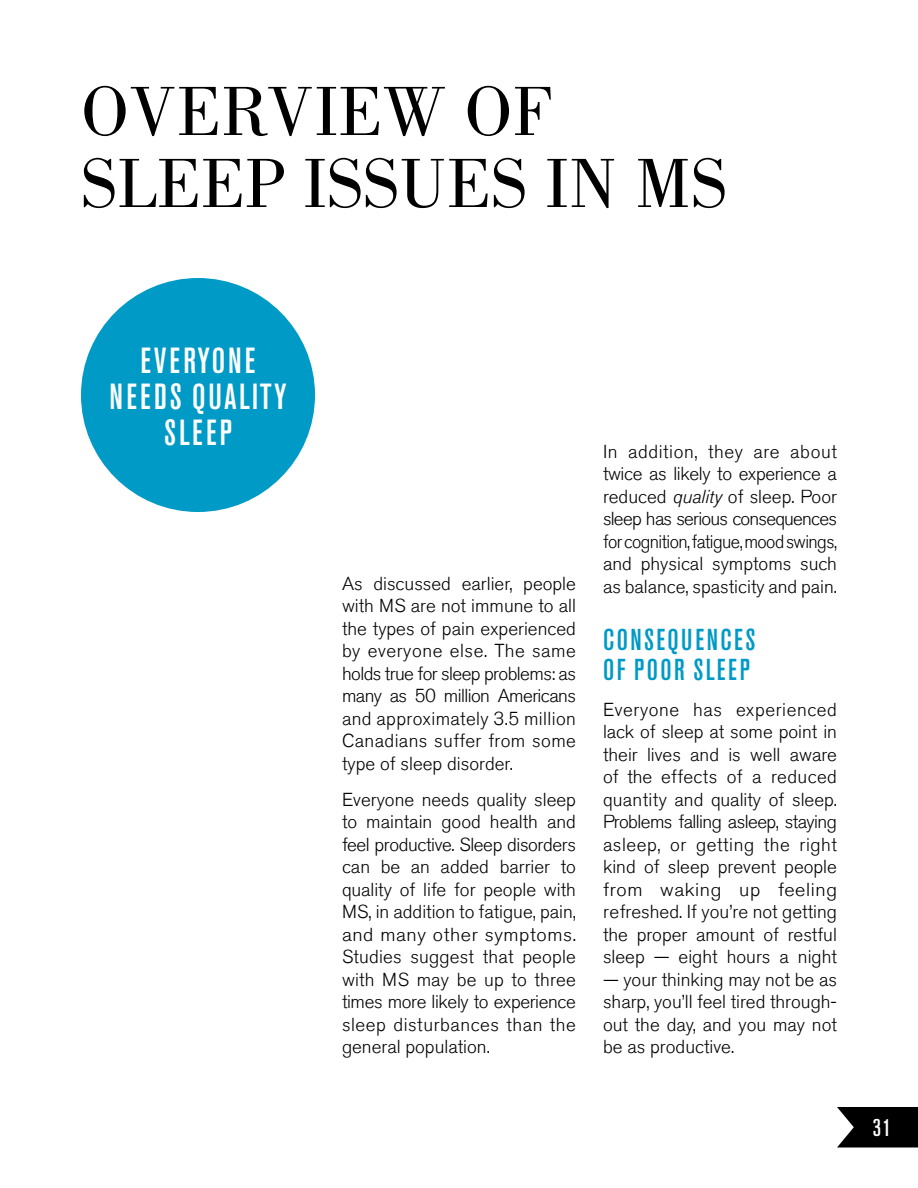
<style>
.page{position:relative;width:918px;height:1188px;background:#fff}
.page>*{position:absolute;margin:0;border:0;box-sizing:border-box;transform-origin:0 0}
.t1{font:72px/72px "Bodoni";color:#000}
.t2{font:500 condensed 36px/36px "Akzidenz Grotesk BQ";letter-spacing:.08em;color:#fff;text-align:center}
.t3{font:500 condensed 30px/30px "Akzidenz Grotesk BQ";letter-spacing:.08em;color:#009ac7}
.t4{font:500 condensed 24px "Akzidenz Grotesk BQ";color:#fff}
.t5{font:300 18.75px/22.5px "Akzidenz Grotesk Std";color:#000;text-align:justify}
.s1{font-style:italic}
</style>
<div class="page">
<div style="left:81px;top:278px;width:234px;height:234px;background:#009ac7;border-radius:50%"></div>
<svg style="left:837px;top:1107px;width:81px;height:41px;background:#1d1d1d"></svg>
<h1 class="t1" style="left:81px;top:76px;width:599px">OVERVIEW OF<br>SLEEP ISSUES IN MS</h1>
<h2 class="t2" style="left:110px;top:342px;width:178px">EVERYONE<br>NEEDS QUALITY<br>SLEEP</h2>
<p class="t5" style="left:342px;top:572px;width:236px">As discussed earlier, people with MS are not immune to all the types of pain experienced by everyone else. The same holds true for sleep problems: as many as 50 million Americans and approximately 3.5 million Canadians suffer from some type of sleep disorder.</p>
<p class="t5" style="left:342px;top:788px;width:236px">Everyone needs quality sleep to maintain good health and feel productive. Sleep disorders can be an added barrier to quality of life for people with MS, in addition to fatigue, pain, and many other symptoms.<br>Studies suggest that people with MS may be up to three times more likely to experience sleep disturbances than the general population.</p>
<p class="t5" style="left:603px;top:440px;width:236px">In addition, they are about twice as likely to experience a reduced <span class="s1">quality</span> of sleep. Poor sleep has serious consequences for cognition, fatigue, mood swings, and physical symptoms such as balance, spasticity and pain.</p>
<h3 class="t3" style="left:603px;top:624px;width:152px">CONSEQUENCES<br>OF POOR SLEEP</h3>
<p class="t5" style="left:603px;top:698px;width:236px">Everyone has experienced lack of sleep at some point in their lives and is well aware of the effects of a reduced quantity and quality of sleep.<br>Problems falling asleep, staying asleep, or getting the right kind of sleep prevent people from waking up feeling refreshed. If you’re not getting the proper amount of restful sleep — eight hours a night</p>
<p class="t5" style="left:603px;top:968px;width:236px">— your thinking may not be as sharp, you’ll feel tired through&shy;out the day, and you may not be as productive.</p>
<p class="t4" style="left:873px;top:1114px;width:20px">31</p>
</div>
